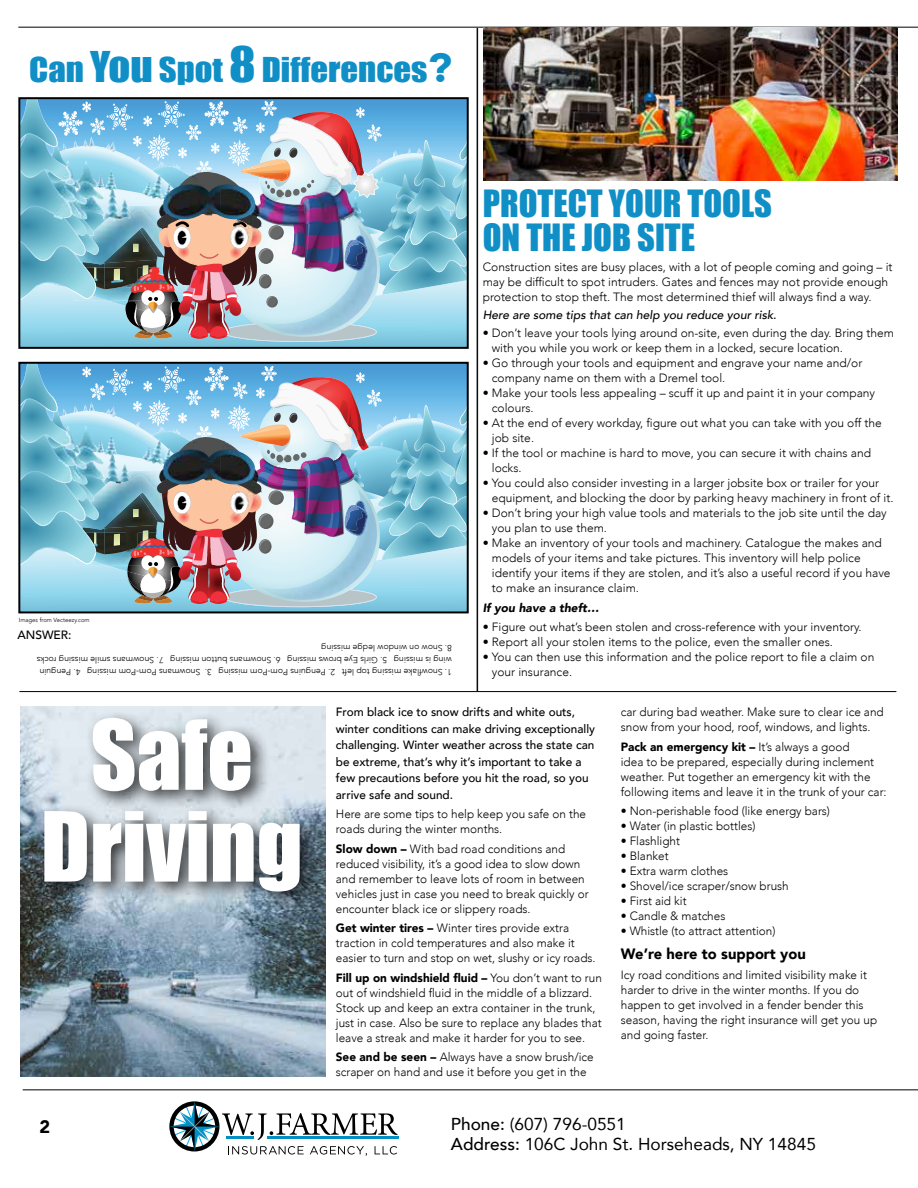
<style>
.page{position:relative;width:918px;height:1188px;background:#fff}
.page>*{position:absolute;margin:0;border:0;box-sizing:border-box;transform-origin:0 0}
.t1{font:89.25px/91.8px "Impact";color:#fff;text-align:center}
.t2{font:34.5px/34.5px "Impact";color:#108fc7}
.t3{font:31.5px "Impact";color:#108fc7;scale:1.1 1}
.t4{font:900 18px "Avenir";color:#000}
.t5{font:17.25px/20.7px "Avenir";color:#000}
.t6{font:900 15px "Avenir";color:#000}
.t7{font:300 12px/15px "Avenir";color:#000}
.t8{font:500 12px/16.5px "Avenir";color:#000}
.t9{font:italic 500 12px "Avenir";color:#000}
.t10{font:italic 900 12px "Avenir";color:#000}
.t11{font:300 8.7px/12px "Avenir";color:#000}
.t12{font:300 6px "Avenir";color:#000}
.s1{font-size:39px}
.s2{font-size:45px}
.s3{font-family:"Avenir";font-weight:900;font-size:40.5px}
.s4{font-weight:900}
.s5{font-weight:500}
</style>
<div class="page">
<hr style="left:19px;top:691px;width:877px;height:1px;background:#000">
<hr style="left:18px;top:27px;width:900px;height:1px;background:#000">
<hr style="left:268px;top:1136px;width:131px;height:3px;background:#008fc5">
<svg style="left:170px;top:1102px;width:228px;height:54px"></svg>
<hr style="left:23px;top:1089px;width:895px;height:1px;background:#000">
<img style="left:21px;top:100px;width:445px;height:246px">
<img style="left:74px;top:139px;width:21px;height:9px">
<img style="left:305px;top:152px;width:59px;height:72px">
<img style="left:393px;top:148px;width:29px;height:10px">
<img style="left:220px;top:186px;width:85px;height:39px">
<img style="left:227px;top:225px;width:36px;height:28px">
<div style="left:18px;top:97px;width:451px;height:252px;border:2px solid #000"></div>
<img style="left:21px;top:365px;width:445px;height:245px">
<img style="left:74px;top:402px;width:21px;height:11px">
<img style="left:393px;top:413px;width:29px;height:10px">
<img style="left:222px;top:441px;width:161px;height:10px">
<img style="left:227px;top:484px;width:33px;height:34px">
<div style="left:18px;top:362px;width:451px;height:251px;border:2px solid #000"></div>
<hr style="left:477px;top:28px;width:1px;height:663px;background:#000">
<img style="left:21px;top:706px;width:305px;height:371px">
<div style="left:37px;top:710px;width:283px;height:201px;background:#000;opacity:.75"></div>
<img style="left:484px;top:28px;width:413px;height:152px">
<h3 class="t3" style="left:29px;top:45px;width:386px">Can <span class="s1">You</span> Spot <span class="s2">8</span> Differences<span class="s3">?</span></h3>
<p class="t12" style="left:19px;top:616px;width:72px">Images from Vecteezy.com</p>
<p class="t8" style="left:17px;top:626px;width:56px">ANSWER:</p>
<p class="t11" style="left:452px;top:654px;width:132px;rotate:-180deg">8. Snow on window ledge missing</p>
<p class="t11" style="left:452px;top:678px;width:417px;rotate:-180deg">1. Snowflake missing top left 2. Penguins Pom-Pom missing 3.<br>wing is missing 5. Girls Eye brows missing 6. Snowmans button missing 7. Snowmans smile missing rocks</p>
<p class="t11" style="left:200px;top:678px;width:162px;rotate:-180deg">Snowmans Pom-Pom missing 4. Penguin</p>
<h2 class="t2" style="left:483px;top:185px;width:291px">PROTECT YOUR TOOLS<br>ON THE JOB SITE</h2>
<p class="t7" style="left:483px;top:260px;width:411px">Construction sites are busy places, with a lot of people coming and going – it may be difficult to spot intruders. Gates and fences may not provide enough protection to stop theft. The most determined thief will always find a way.</p>
<p class="t9" style="left:483px;top:308px;width:295px">Here are some tips that can help you reduce your risk.</p>
<p class="t7" style="left:492px;top:326px;width:404px;text-indent:-9px">• Don’t leave your tools lying around on-site, even during the day. Bring them with you while you work or keep them in a locked, secure location.</p>
<p class="t7" style="left:492px;top:356px;width:372px;text-indent:-9px">• Go through your tools and equipment and engrave your name and/or company name on them with a Dremel tool.</p>
<p class="t7" style="left:492px;top:386px;width:385px;text-indent:-9px">• Make your tools less appealing – scuff it up and paint it in your company colours.</p>
<p class="t7" style="left:492px;top:416px;width:391px;text-indent:-9px">• At the end of every workday, figure out what you can take with you off the job site.</p>
<p class="t7" style="left:492px;top:446px;width:381px;text-indent:-9px">• If the tool or machine is hard to move, you can secure it with chains and locks.</p>
<p class="t7" style="left:492px;top:476px;width:403px;text-indent:-9px">• You could also consider investing in a larger jobsite box or trailer for your equipment, and blocking the door by parking heavy machinery in front of it.</p>
<p class="t7" style="left:492px;top:506px;width:396px;text-indent:-9px">• Don’t bring your high value tools and materials to the job site until the day you plan to use them.</p>
<p class="t7" style="left:492px;top:536px;width:400px;text-indent:-9px">• Make an inventory of your tools and machinery. Catalogue the makes and models of your items and take pictures. This inventory will help police identify your items if they are stolen, and it’s also a useful record if you have to make an insurance claim.</p>
<p class="t10" style="left:483px;top:598px;width:118px">If you have a theft…</p>
<p class="t7" style="left:483px;top:620px;width:380px">• Figure out what’s been stolen and cross-reference with your inventory.</p>
<p class="t7" style="left:483px;top:635px;width:352px">• Report all your stolen items to the police, even the smaller ones.</p>
<p class="t7" style="left:492px;top:650px;width:384px;text-indent:-9px">• You can then use this information and the police report to file a claim on your insurance.</p>
<h1 class="t1" style="left:41px;top:707px;width:264px">Safe<br>Driving</h1>
<h3 class="t4" style="left:39px;top:1112px;width:12px">2</h3>
<p class="t8" style="left:336px;top:703px;width:261px">From black ice to snow drifts and white outs, winter conditions can make driving exceptionally challenging. Winter weather across the state can be extreme, that’s why it’s important to take a few precautions before you hit the road, so you arrive safe and sound.</p>
<p class="t7" style="left:336px;top:807px;width:252px">Here are some tips to help keep you safe on the roads during the winter months.</p>
<p class="t7" style="left:336px;top:841px;width:254px"><span class="s4">Slow down –</span> With bad road conditions and reduced visibility, it’s a good idea to slow down and remember to leave lots of room in between vehicles just in case you need to break quickly or encounter black ice or slippery roads.</p>
<p class="t7" style="left:336px;top:921px;width:261px"><span class="s4">Get winter tires –</span> Winter tires provide extra traction in cold temperatures and also make it easier to turn and stop on wet, slushy or icy roads.</p>
<p class="t7" style="left:336px;top:970px;width:268px"><span class="s4">Fill up on windshield fluid –</span> You don’t want to run out of windshield fluid in the middle of a blizzard.<br>Stock up and keep an extra container in the trunk, just in case. Also be sure to replace any blades that leave a streak and make it harder for you to see.</p>
<p class="t7" style="left:336px;top:1050px;width:259px"><span class="s4">See and be seen –</span> Always have a snow brush/ice scraper on hand and use it before you get in the</p>
<p class="t7" style="left:621px;top:705px;width:265px">car during bad weather. Make sure to clear ice and snow from your hood, roof, windows, and lights.</p>
<p class="t7" style="left:621px;top:739px;width:267px"><span class="s4">Pack an emergency kit –</span> It’s always a good<br>idea to be prepared, especially during inclement weather. Put together an emergency kit with the following items and leave it in the trunk of your car:</p>
<p class="t7" style="left:621px;top:804px;width:211px">• Non-perishable food (like energy bars)</p>
<p class="t7" style="left:621px;top:819px;width:136px">• Water (in plastic bottles)</p>
<p class="t7" style="left:621px;top:834px;width:61px">• Flashlight</p>
<p class="t7" style="left:621px;top:849px;width:49px">• Blanket</p>
<p class="t7" style="left:621px;top:864px;width:109px">• Extra warm clothes</p>
<p class="t7" style="left:621px;top:879px;width:169px">• Shovel/ice scraper/snow brush</p>
<p class="t7" style="left:621px;top:894px;width:67px">• First aid kit</p>
<p class="t7" style="left:621px;top:909px;width:106px">• Candle &amp; matches</p>
<p class="t7" style="left:621px;top:924px;width:156px">• Whistle (to attract attention)</p>
<p class="t6" style="left:621px;top:941px;width:187px">We’re here to support you</p>
<p class="t7" style="left:621px;top:967px;width:258px">Icy road conditions and limited visibility make it harder to drive in the winter months. If you do happen to get involved in a fender bender this season, having the right insurance will get you up and going faster.</p>
<h3 class="t5" style="left:451px;top:1113px;width:367px"><span class="s5">Phone:</span> (607) 796-0551<br><span class="s5">Address:</span> 106C John St. Horseheads, NY 14845</h3>
</div>
